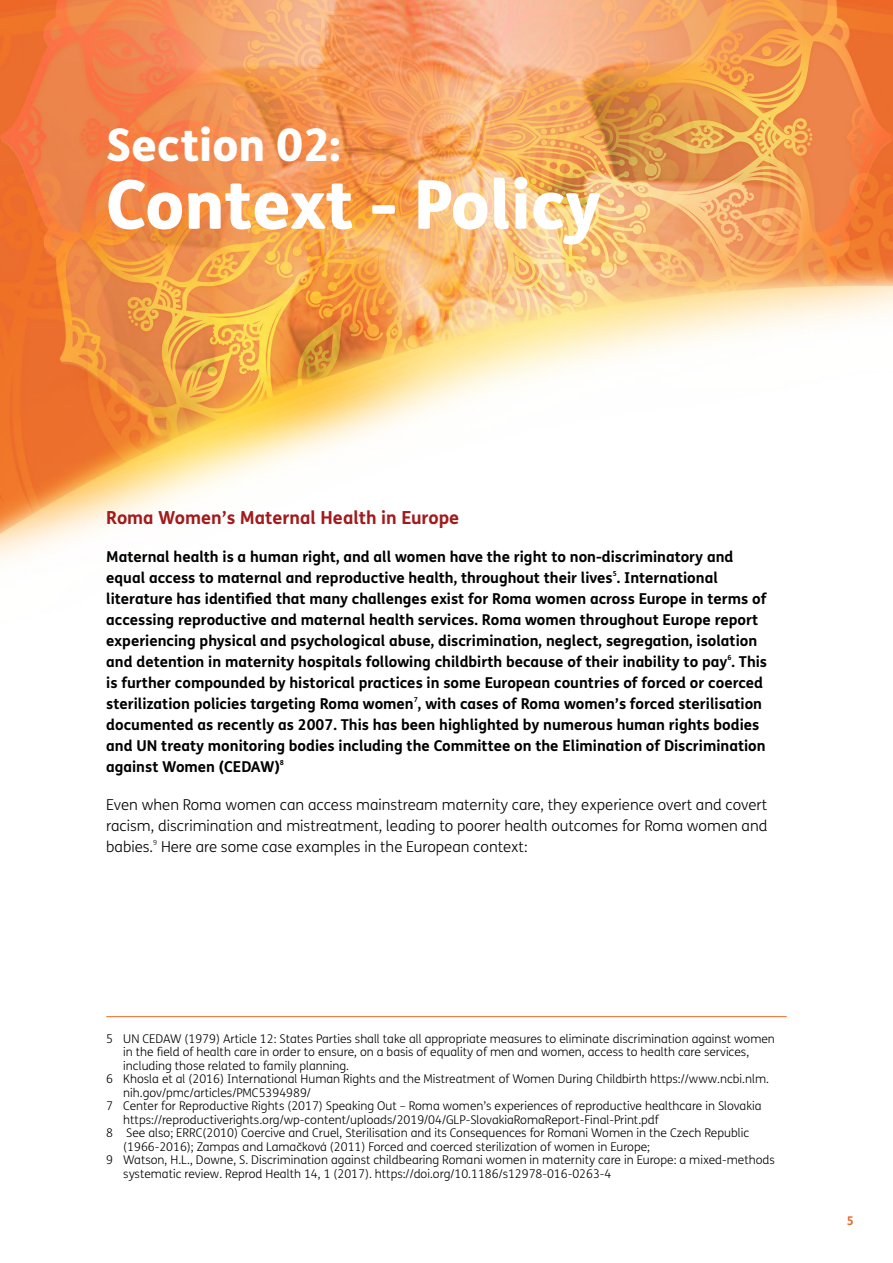
<style>
.page{position:relative;width:893px;height:1263px;background:#fff}
.page>*{position:absolute;margin:0;border:0;box-sizing:border-box;transform-origin:0 0}
.t1{font:800 67.5px "FS Me";color:#fff}
.t2{font:800 45px "FS Me";color:#fff}
.t3{font:700 18px "FS Me";color:#a21a1c}
.t4{font:700 15px/21px "FS Me";color:#000}
.t5{font:300 15px/21px "FS Me";color:#000;text-align:justify}
.t6{font:300 12px "FS Me";color:#000}
.t7{font:700 12px "FS Me";color:#ec6725}
.t8{font:700 7.05px "FS Me";color:#000}
.t9{font:300 7.05px "FS Me";color:#000}
</style>
<div class="page">
<img style="left:0;top:0;width:893px;height:562px">
<hr style="left:106px;top:1016px;width:681px;height:1px;background:#ec6725">
<h2 class="t2" style="left:106px;top:110px;width:236px">Section 02:</h2>
<h1 class="t1" style="left:106px;top:151px;width:496px">Context - Policy</h1>
<h3 class="t3" style="left:106px;top:503px;width:354px">Roma Women’s Maternal Health in Europe</h3>
<p class="t4" style="left:106px;top:545px;width:629px">Maternal health is a human right, and all women have the right to non-discriminatory and equal access to maternal and reproductive health, throughout their lives . International</p>
<p class="t8" style="left:613px;top:568px;width:6px">5</p>
<p class="t4" style="left:106px;top:587px;width:662px">literature has identified that many challenges exist for Roma women across Europe in terms of accessing reproductive and maternal health services. Roma women throughout Europe report experiencing physical and psychological abuse, discrimination, neglect, segregation, isolation and detention in maternity hospitals following childbirth because of their inability to pay . This</p>
<p class="t8" style="left:727px;top:652px;width:6px">6</p>
<p class="t4" style="left:106px;top:671px;width:658px">is further compounded by historical practices in some European countries of forced or coerced sterilization policies targeting Roma women , with cases of Roma women’s forced sterilisation</p>
<p class="t8" style="left:414px;top:694px;width:6px">7</p>
<p class="t4" style="left:106px;top:713px;width:661px">documented as recently as 2007. This has been highlighted by numerous human rights bodies and UN treaty monitoring bodies including the Committee on the Elimination of Discrimination against Women (CEDAW)</p>
<p class="t8" style="left:280px;top:757px;width:6px">8</p>
<p class="t5" style="left:106px;top:794px;width:663px">Even when Roma women can access mainstream maternity care, they experience overt and covert racism, discrimination and mistreatment, leading to poorer health outcomes for Roma women and babies.</p>
<p class="t9" style="left:153px;top:837px;width:6px">9</p>
<p class="t5" style="left:161px;top:836px;width:368px">Here are some case examples in the European context:</p>
<p class="t6" style="left:106px;top:1030px;width:670px">5 UN CEDAW (1979) Article 12: States Parties shall take all appropriate measures to eliminate discrimination against women</p>
<p class="t6" style="left:123px;top:1044px;width:627px">in the field of health care in order to ensure, on a basis of equality of men and women, access to health care services,</p>
<p class="t6" style="left:123px;top:1057px;width:227px">including those related to family planning.</p>
<p class="t6" style="left:106px;top:1071px;width:664px">6 Khosla et al (2016) International Human Rights and the Mistreatment of Women During Childbirth https://www.ncbi.nlm.</p>
<p class="t6" style="left:123px;top:1084px;width:189px">nih.gov/pmc/articles/PMC5394989/</p>
<p class="t6" style="left:106px;top:1098px;width:657px">7 Center for Reproductive Rights (2017) Speaking Out – Roma women’s experiences of reproductive healthcare in Slovakia</p>
<p class="t6" style="left:123px;top:1111px;width:537px">https://reproductiverights.org/wp-content/uploads/2019/04/GLP-SlovakiaRomaReport-Final-Print.pdf</p>
<p class="t6" style="left:106px;top:1125px;width:644px">8 See also; ERRC(2010) Coercive and Cruel, Sterilisation and its Consequences for Romani Women in the Czech Republic</p>
<p class="t6" style="left:123px;top:1138px;width:528px">(1966-2016); Zampas and Lamačková (2011) Forced and coerced sterilization of women in Europe;</p>
<p class="t6" style="left:106px;top:1152px;width:670px">9 Watson, H.L., Downe, S. Discrimination against childbearing Romani women in maternity care in Europe: a mixed-methods</p>
<p class="t6" style="left:123px;top:1165px;width:490px">systematic review. Reprod Health 14, 1 (2017). https://doi.org/10.1186/s12978-016-0263-4</p>
<p class="t7" style="left:847px;top:1211px;width:9px">5</p>
</div>
